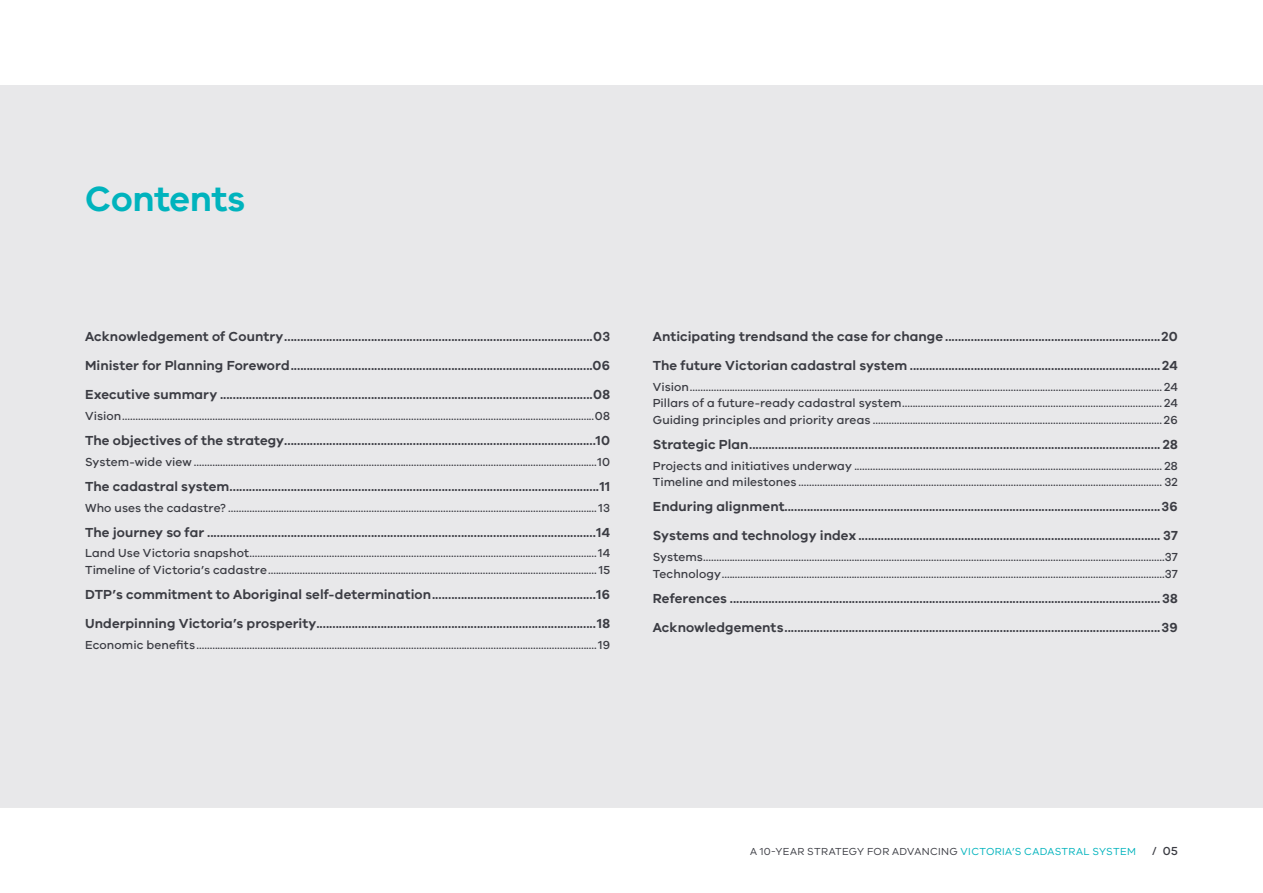
<style>
.page{position:relative;width:1263px;height:893px;background:#fff}
.page>*{position:absolute;margin:0;border:0;box-sizing:border-box;transform-origin:0 0}
.t1{font:600 36px "VIC";letter-spacing:-.01em;color:#00b3bd}
.t2{font:600 13.5px/29.2px "VIC";letter-spacing:.005em;color:#3b3c43}
.t3{font:500 12px/16.5px "VIC";letter-spacing:.01em;color:#3b3c43}
.t4{font:10.5px "VIC";letter-spacing:.03em;color:#3b3c43}
.s1{color:#00b3bd}
.s2{font-weight:500;font-size:12px}
</style>
<div class="page">
<div style="left:0;top:85px;width:1263px;height:723px;background:#e8e8ea"></div>
<h1 class="t1" style="left:85px;top:177px;width:162px">Contents</h1>
<p class="t2" style="left:85px;top:321px;width:527px;text-align:justify">Acknowledgement of Country................................................................................................03<br>Minister for Planning Foreword..............................................................................................06<br>Executive summary ....................................................................................................................08</p>
<p class="t3" style="left:85px;top:407px;width:526px">Vision..................................................................................................................................................................................08</p>
<p class="t2" style="left:85px;top:425px;width:527px">The objectives of the strategy.................................................................................................10</p>
<p class="t3" style="left:85px;top:453px;width:526px">System-wide view ........................................................................................................................................................10</p>
<p class="t2" style="left:85px;top:471px;width:527px">The cadastral system...................................................................................................................11</p>
<p class="t3" style="left:85px;top:499px;width:526px">Who uses the cadastre? ...........................................................................................................................................13</p>
<p class="t2" style="left:85px;top:517px;width:527px">The journey so far .........................................................................................................................14</p>
<p class="t3" style="left:85px;top:545px;width:526px">Land Use Victoria snapshot...................................................................................................................................14<br>Timeline of Victoria’s cadastre............................................................................................................................15</p>
<p class="t2" style="left:85px;top:579px;width:527px">DTP’s commitment to Aboriginal self-determination...................................................16<br>Underpinning Victoria’s prosperity.......................................................................................18</p>
<p class="t3" style="left:85px;top:636px;width:526px">Economic benefits.......................................................................................................................................................19</p>
<p class="t2" style="left:653px;top:321px;width:527px">Anticipating trendsand the case for change ...................................................................20<br>The future Victorian cadastral system ..............................................................................24</p>
<p class="t3" style="left:653px;top:378px;width:526px;text-align:justify">Vision.................................................................................................................................................................................. 24<br>Pillars of a future-ready cadastral system.................................................................................................. 24<br>Guiding principles and priority areas ............................................................................................................. 26</p>
<p class="t2" style="left:653px;top:429px;width:527px">Strategic Plan................................................................................................................................ 28</p>
<p class="t3" style="left:653px;top:457px;width:527px">Projects and initiatives underway .................................................................................................................... 28<br>Timeline and milestones ......................................................................................................................................... 32</p>
<p class="t2" style="left:653px;top:491px;width:527px">Enduring alignment.....................................................................................................................36<br>Systems and technology index .............................................................................................. 37</p>
<p class="t3" style="left:653px;top:548px;width:526px">Systems..............................................................................................................................................................................37<br>Technology.......................................................................................................................................................................37</p>
<p class="t2" style="left:653px;top:583px;width:527px">References ......................................................................................................................................38<br>Acknowledgements.....................................................................................................................39</p>
<p class="t4" style="left:750px;top:845px;width:429px">A 10-YEAR STRATEGY FOR ADVANCING <span class="s1">VICTORIA’S CADASTRAL SYSTEM</span> <span class="s2">/ 05</span></p>
</div>
